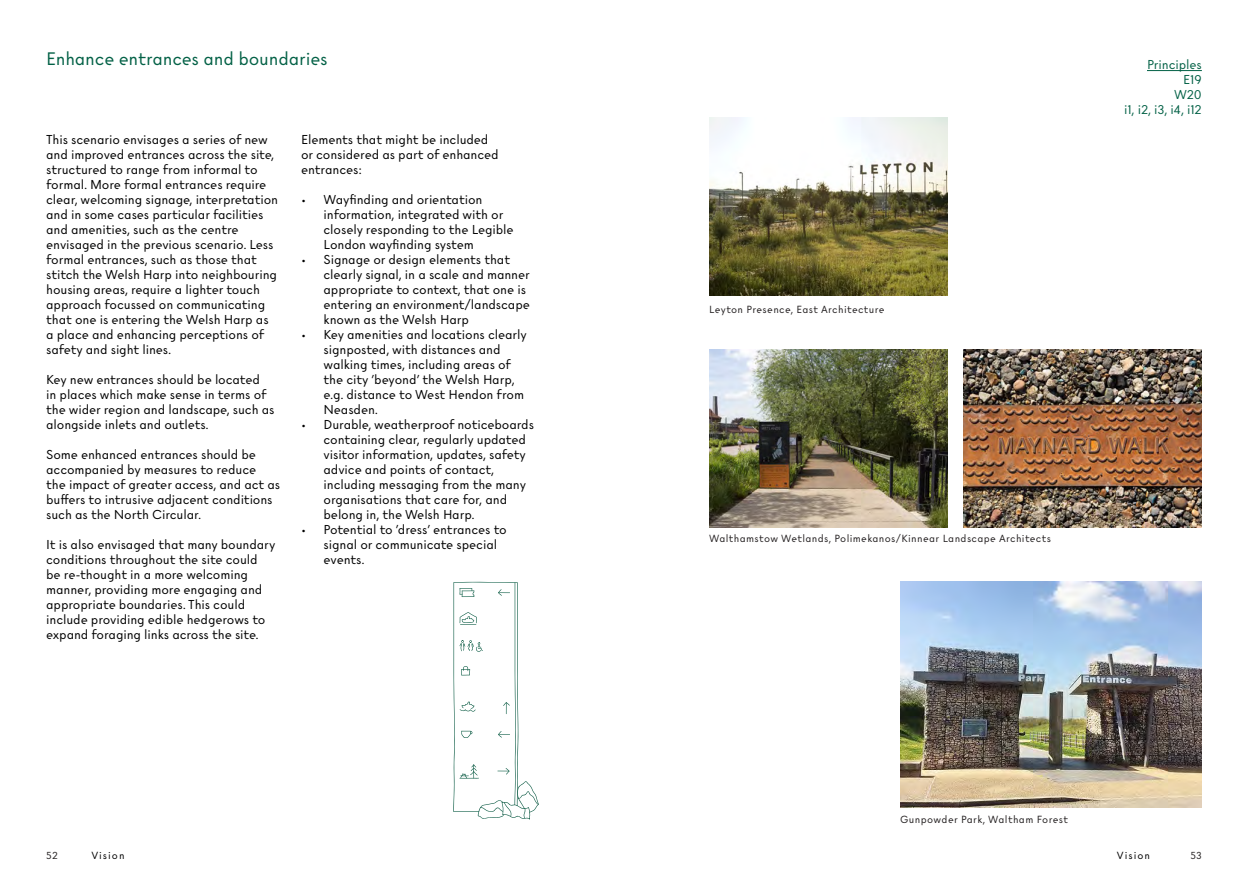
<style>
.page{position:relative;width:1248px;height:886px;background:#fff}
.page>*{position:absolute;margin:0;border:0;box-sizing:border-box;transform-origin:0 0}
.quotations{font:17.5px "Certeau";letter-spacing:-.01em;color:#036146}
.Body_black{font:12.5px/15px "Certeau";letter-spacing:-.01em;color:#000001}
.Body_black-2{font:12.5px "Certeau";letter-spacing:-.01em;color:#036146}
.captions{font:10px "Certeau";letter-spacing:.035em;color:#231f20}
.t1{font:10px "Certeau";letter-spacing:.1em;color:#000001}
</style>
<div class="page">
<svg style="left:453px;top:582px;width:86px;height:237px"></svg>
<hr style="left:1146px;top:70px;width:55px;height:1px;background:#036146">
<img style="left:709px;top:117px;width:238px;height:179px">
<img style="left:963px;top:349px;width:238px;height:179px">
<img style="left:709px;top:349px;width:238px;height:179px">
<img style="left:900px;top:582px;width:301px;height:225px">
<p class="quotations" style="left:46px;top:48px;width:283px">Enhance entrances and boundaries</p>
<p class="Body_black" style="left:46px;top:132px;width:233px">This scenario envisages a series of new and improved entrances across the site, structured to range from informal to formal. More formal entrances require clear, welcoming signage, interpretation and in some cases particular facilities and amenities, such as the centre envisaged in the previous scenario. Less formal entrances, such as those that stitch the Welsh Harp into neighbouring housing areas, require a lighter touch approach focussed on communicating that one is entering the Welsh Harp as a place and enhancing perceptions of safety and sight lines.</p>
<p class="Body_black" style="left:46px;top:372px;width:230px">Key new entrances should be located<br>in places which make sense in terms of the wider region and landscape, such as alongside inlets and outlets.</p>
<p class="Body_black" style="left:46px;top:447px;width:235px">Some enhanced entrances should be accompanied by measures to reduce<br>the impact of greater access, and act as buffers to intrusive adjacent conditions such as the North Circular.</p>
<p class="Body_black" style="left:46px;top:537px;width:231px">It is also envisaged that many boundary conditions throughout the site could be re-thought in a more welcoming manner, providing more engaging and appropriate boundaries. This could include providing edible hedgerows to expand foraging links across the site.</p>
<p class="Body_black" style="left:301px;top:132px;width:199px">Elements that might be included or considered as part of enhanced entrances:</p>
<p class="Body_black" style="left:323px;top:192px;width:192px;text-indent:-22px">• Wayfinding and orientation information, integrated with or closely responding to the Legible<br>London wayfinding system</p>
<p class="Body_black" style="left:323px;top:252px;width:208px;text-indent:-22px">• Signage or design elements that clearly signal, in a scale and manner appropriate to context, that one is entering an environment/landscape known as the Welsh Harp</p>
<p class="Body_black" style="left:323px;top:327px;width:205px;text-indent:-22px">• Key amenities and locations clearly signposted, with distances and walking times, including areas of the city 'beyond' the Welsh Harp, e.g. distance to West Hendon from<br>Neasden.</p>
<p class="Body_black" style="left:323px;top:417px;width:212px;text-indent:-22px">• Durable, weatherproof noticeboards containing clear, regularly updated visitor information, updates, safety advice and points of contact, including messaging from the many organisations that care for, and belong in, the Welsh Harp.</p>
<p class="Body_black" style="left:323px;top:522px;width:185px;text-indent:-22px">• Potential to 'dress' entrances to signal or communicate special events.</p>
<p class="captions" style="left:709px;top:303px;width:177px">Leyton Presence, East Architecture</p>
<p class="Body_black-2" style="left:1146px;top:57px;width:56px">Principles</p>
<p class="Body_black-2" style="left:1183px;top:72px;width:20px">E19</p>
<p class="Body_black-2" style="left:1173px;top:87px;width:29px">W20</p>
<p class="Body_black-2" style="left:1123px;top:102px;width:79px">i1, i2, i3, i4, i12</p>
<p class="captions" style="left:709px;top:532px;width:343px">Walthamstow Wetlands, Polimekanos/Kinnear Landscape Architects</p>
<p class="captions" style="left:900px;top:813px;width:169px">Gunpowder Park, Waltham Forest</p>
<p class="captions" style="left:46px;top:849px;width:13px">52</p>
<p class="t1" style="left:91px;top:849px;width:35px">Vision</p>
<p class="t1" style="left:1116px;top:849px;width:35px">Vision</p>
<p class="captions" style="left:1190px;top:849px;width:13px">53</p>
</div>
